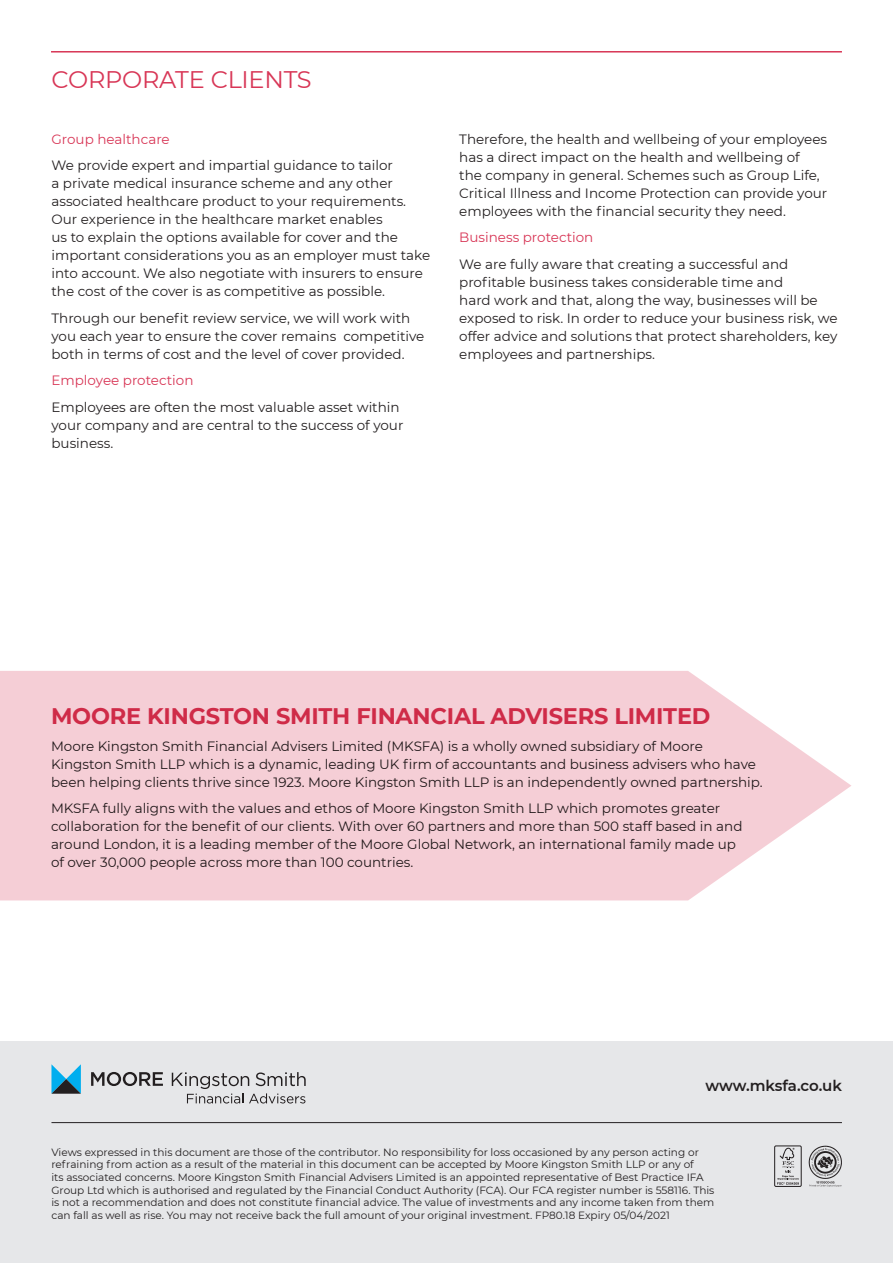
<style>
.page{position:relative;width:893px;height:1263px;background:#fff}
.page>*{position:absolute;margin:0;border:0;box-sizing:border-box;transform-origin:0 0}
.Personality_name{font:24px "Montserrat";letter-spacing:-.01em;color:#d83656}
.t1{font:700 22.5px "Montserrat";letter-spacing:-.01em;color:#d83656}
.t2{font:600 15px "Montserrat";letter-spacing:-.01em;color:#231f20}
.Body{font:13.5px/18px "Montserrat";color:#231f20}
.Body-2{font:13.5px "Montserrat";color:#d83656}
.Body-3{font:10.5px/12.6px "Montserrat";color:#231f20}
</style>
<div class="page">
<div style="left:0;top:1042px;width:893px;height:221px;background:#e6e7e9"></div>
<hr style="left:51px;top:1122px;width:791px;height:1px;background:#231f20">
<svg style="left:51px;top:1064px;width:30px;height:30px"></svg>
<svg style="left:91px;top:1072px;width:72px;height:14px"></svg>
<svg style="left:172px;top:1072px;width:134px;height:31px"></svg>
<hr style="left:51px;top:51px;width:791px;height:2px;background:#d83656">
<svg style="left:0;top:671px;width:851px;height:229px;fill:#f5ced6"></svg>
<div style="left:774px;top:1145px;width:28px;height:42px;border:1px solid #231f20"></div>
<svg style="left:777px;top:1148px;width:22px;height:36px"></svg>
<svg style="left:809px;top:1146px;width:33px;height:41px"></svg>
<p class="Personality_name" style="left:51px;top:63px;width:262px">CORPORATE CLIENTS</p>
<p class="Body-2" style="left:51px;top:130px;width:120px">Group healthcare</p>
<p class="Body" style="left:51px;top:156px;width:380px">We provide expert and impartial guidance to tailor<br>a private medical insurance scheme and any other associated healthcare product to your requirements.<br>Our experience in the healthcare market enables<br>us to explain the options available for cover and the important considerations you as an employer must take into account. We also negotiate with insurers to ensure the cost of the cover is as competitive as possible.</p>
<p class="Body" style="left:51px;top:309px;width:374px">Through our benefit review service, we will work with you each year to ensure the cover remains competitive both in terms of cost and the level of cover provided.</p>
<p class="Body-2" style="left:51px;top:371px;width:143px">Employee protection</p>
<p class="Body" style="left:51px;top:398px;width:353px">Employees are often the most valuable asset within your company and are central to the success of your business.</p>
<p class="Body" style="left:459px;top:130px;width:370px">Therefore, the health and wellbeing of your employees has a direct impact on the health and wellbeing of<br>the company in general. Schemes such as Group Life, Critical Illness and Income Protection can provide your employees with the financial security they need.</p>
<p class="Body-2" style="left:459px;top:228px;width:136px">Business protection</p>
<p class="Body" style="left:459px;top:255px;width:380px">We are fully aware that creating a successful and profitable business takes considerable time and<br>hard work and that, along the way, businesses will be exposed to risk. In order to reduce your business risk, we offer advice and solutions that protect shareholders, key employees and partnerships.</p>
<p class="t1" style="left:51px;top:700px;width:661px">MOORE KINGSTON SMITH FINANCIAL ADVISERS LIMITED</p>
<p class="Body" style="left:51px;top:736px;width:713px">Moore Kingston Smith Financial Advisers Limited (MKSFA) is a wholly owned subsidiary of Moore<br>Kingston Smith LLP which is a dynamic, leading UK firm of accountants and business advisers who have been helping clients thrive since 1923. Moore Kingston Smith LLP is an independently owned partnership.</p>
<p class="Body" style="left:51px;top:799px;width:693px">MKSFA fully aligns with the values and ethos of Moore Kingston Smith LLP which promotes greater collaboration for the benefit of our clients. With over 60 partners and more than 500 staff based in and around London, it is a leading member of the Moore Global Network, an international family made up of over 30,000 people across more than 100 countries.</p>
<h3 class="t2" style="left:705px;top:1075px;width:138px">www.mksfa.co.uk</h3>
<p class="Body-3" style="left:51px;top:1145px;width:664px">Views expressed in this document are those of the contributor. No responsibility for loss occasioned by any person acting or refraining from action as a result of the material in this document can be accepted by Moore Kingston Smith LLP or any of<br>its associated concerns. Moore Kingston Smith Financial Advisers Limited is an appointed representative of Best Practice IFA Group Ltd which is authorised and regulated by the Financial Conduct Authority (FCA). Our FCA register number is 558116. This is not a recommendation and does not constitute financial advice. The value of investments and any income taken from them can fall as well as rise. You may not receive back the full amount of your original investment. FP80.18 Expiry 05/04/2021</p>
</div>
